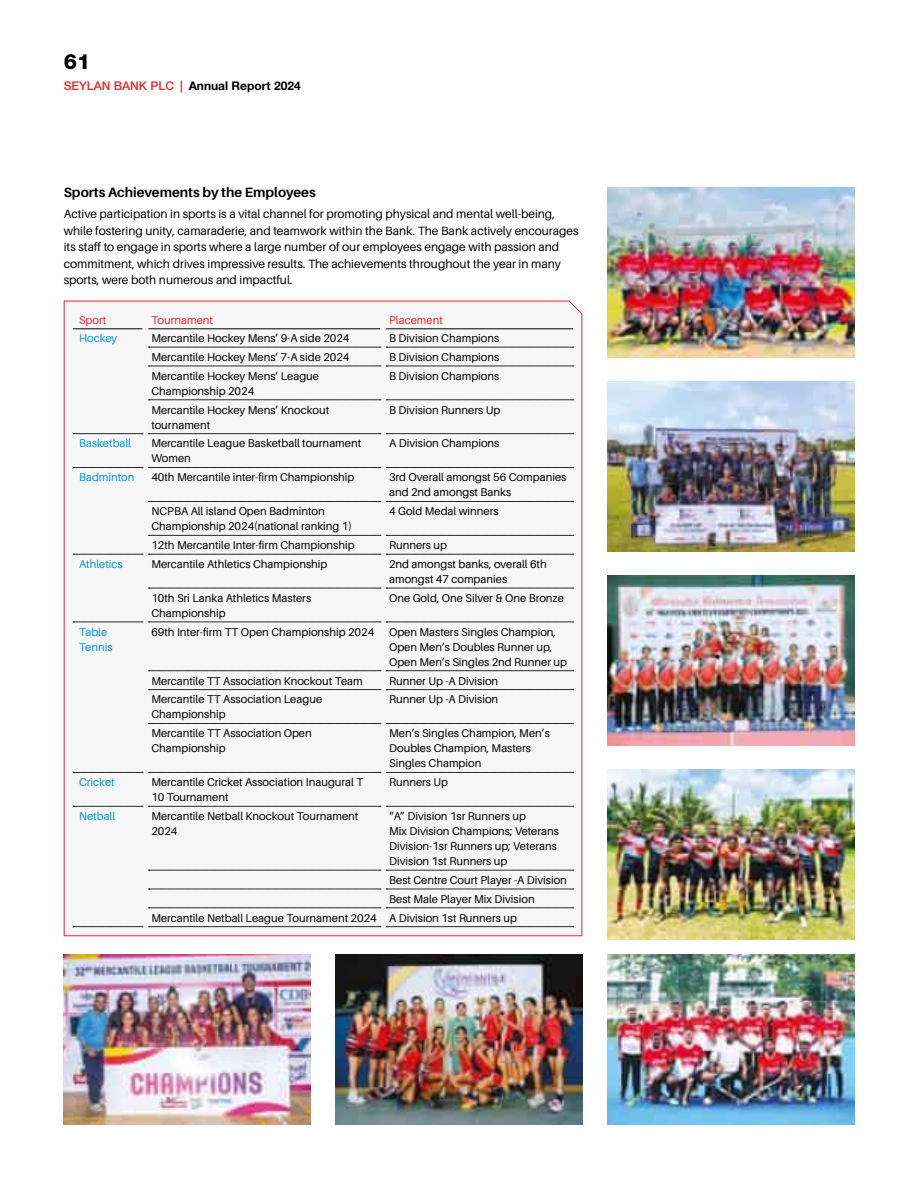
<style>
.page{position:relative;width:918px;height:1188px;background:#fff}
.page>*{position:absolute;margin:0;border:0;box-sizing:border-box;transform-origin:0 0}
.t1{font:800 21px "Helvetica Neue LT Pro";color:#000}
.t2{font:700 13.5px "Aileron";color:#000}
.t3{font:12px/16.5px "Aileron";color:#000}
.t4{font:700 12px "Helvetica Neue LT Pro";color:#000}
.t5{font:11.25px/15px "Aileron";color:#000}
.t6{font:11.25px/15px "Aileron";color:#0693d2}
.t7{font:11.25px "Aileron";color:#e62730}
.s1{font-weight:500;color:#e62730}
</style>
<div class="page">
<div style="left:63px;top:300px;width:520px;height:637px;background:#f6f6f6"></div>
<img style="left:608px;top:381px;width:247px;height:171px">
<img style="left:608px;top:576px;width:247px;height:170px">
<img style="left:608px;top:770px;width:247px;height:170px">
<img style="left:608px;top:187px;width:247px;height:170px">
<img style="left:336px;top:954px;width:247px;height:170px">
<img style="left:608px;top:954px;width:247px;height:170px">
<img style="left:63px;top:954px;width:247px;height:170px">
<h1 class="t1" style="left:64px;top:49px;width:28px">61</h1>
<p class="t4" style="left:64px;top:78px;width:238px"><span class="s1">SEYLAN BANK PLC |</span> Annual Report 2024</p>
<p class="t2" style="left:64px;top:185px;width:253px">Sports Achievements by the Employees</p>
<p class="t3" style="left:64px;top:206px;width:516px">Active participation in sports is a vital channel for promoting physical and mental well-being, while fostering unity, camaraderie, and teamwork within the Bank. The Bank actively encourages its staff to engage in sports where a large number of our employees engage with passion and commitment, which drives impressive results. The achievements throughout the year in many sports, were both numerous and impactful.</p>
<p class="t7" style="left:79px;top:314px;width:29px">Sport</p>
<p class="t7" style="left:151px;top:314px;width:63px">Tournament</p>
<p class="t7" style="left:389px;top:314px;width:55px">Placement</p>
<p class="t6" style="left:79px;top:331px;width:40px">Hockey</p>
<p class="t5" style="left:151px;top:331px;width:200px">Mercantile Hockey Mens’ 9-A side 2024</p>
<p class="t5" style="left:389px;top:331px;width:112px">B Division Champions</p>
<p class="t5" style="left:151px;top:350px;width:200px">Mercantile Hockey Mens’ 7-A side 2024</p>
<p class="t5" style="left:389px;top:350px;width:112px">B Division Champions</p>
<p class="t5" style="left:151px;top:368px;width:169px">Mercantile Hockey Mens’ League<br>Championship 2024</p>
<p class="t5" style="left:389px;top:368px;width:112px">B Division Champions</p>
<p class="t5" style="left:151px;top:402px;width:180px">Mercantile Hockey Mens’ Knockout tournament</p>
<p class="t5" style="left:389px;top:402px;width:113px">B Division Runners Up</p>
<p class="t6" style="left:79px;top:436px;width:54px">Basketball</p>
<p class="t5" style="left:151px;top:436px;width:211px">Mercantile League Basketball tournament<br>Women</p>
<p class="t5" style="left:389px;top:436px;width:112px">A Division Champions</p>
<p class="t6" style="left:79px;top:470px;width:57px">Badminton</p>
<p class="t5" style="left:151px;top:470px;width:205px">40th Mercantile inter-firm Championship</p>
<p class="t5" style="left:389px;top:470px;width:179px">3rd Overall amongst 56 Companies and 2nd amongst Banks</p>
<p class="t5" style="left:151px;top:504px;width:202px">NCPBA All island Open Badminton<br>Championship 2024(national ranking 1)</p>
<p class="t5" style="left:389px;top:504px;width:111px">4 Gold Medal winners</p>
<p class="t5" style="left:151px;top:538px;width:205px">12th Mercantile Inter-firm Championship</p>
<p class="t5" style="left:389px;top:538px;width:59px">Runners up</p>
<p class="t6" style="left:79px;top:557px;width:45px">Athletics</p>
<p class="t5" style="left:151px;top:557px;width:178px">Mercantile Athletics Championship</p>
<p class="t5" style="left:389px;top:557px;width:159px">2nd amongst banks, overall 6th amongst 47 companies</p>
<p class="t5" style="left:151px;top:590px;width:161px">10th Sri Lanka Athletics Masters<br>Championship</p>
<p class="t5" style="left:389px;top:590px;width:176px">One Gold, One Silver &amp; One Bronze</p>
<p class="t6" style="left:79px;top:624px;width:35px">Table<br>Tennis</p>
<p class="t5" style="left:151px;top:624px;width:224px">69th Inter-firm TT Open Championship 2024</p>
<p class="t5" style="left:389px;top:624px;width:179px">Open Masters Singles Champion,<br>Open Men’s Doubles Runner up,<br>Open Men’s Singles 2nd Runner up</p>
<p class="t5" style="left:151px;top:673px;width:213px">Mercantile TT Association Knockout Team</p>
<p class="t5" style="left:389px;top:673px;width:111px">Runner Up -A Division</p>
<p class="t5" style="left:151px;top:692px;width:172px">Mercantile TT Association League<br>Championship</p>
<p class="t5" style="left:389px;top:692px;width:111px">Runner Up -A Division</p>
<p class="t5" style="left:151px;top:726px;width:162px">Mercantile TT Association Open<br>Championship</p>
<p class="t5" style="left:389px;top:726px;width:162px">Men’s Singles Champion, Men’s<br>Doubles Champion, Masters<br>Singles Champion</p>
<p class="t6" style="left:79px;top:775px;width:37px">Cricket</p>
<p class="t5" style="left:151px;top:775px;width:214px">Mercantile Cricket Association Inaugural T<br>10 Tournament</p>
<p class="t5" style="left:389px;top:775px;width:60px">Runners Up</p>
<p class="t6" style="left:79px;top:809px;width:38px">Netball</p>
<p class="t5" style="left:151px;top:809px;width:209px">Mercantile Netball Knockout Tournament<br>2024</p>
<p class="t5" style="left:389px;top:809px;width:171px">“A” Division 1sr Runners up<br>Mix Division Champions; Veterans<br>Division-1sr Runners up; Veterans<br>Division 1st Runners up</p>
<p class="t5" style="left:389px;top:873px;width:179px">Best Centre Court Player -A Division</p>
<p class="t5" style="left:389px;top:891px;width:147px">Best Male Player Mix Division</p>
<p class="t5" style="left:151px;top:910px;width:367px">Mercantile Netball League Tournament 2024 A Division 1st Runners up</p>
</div>
